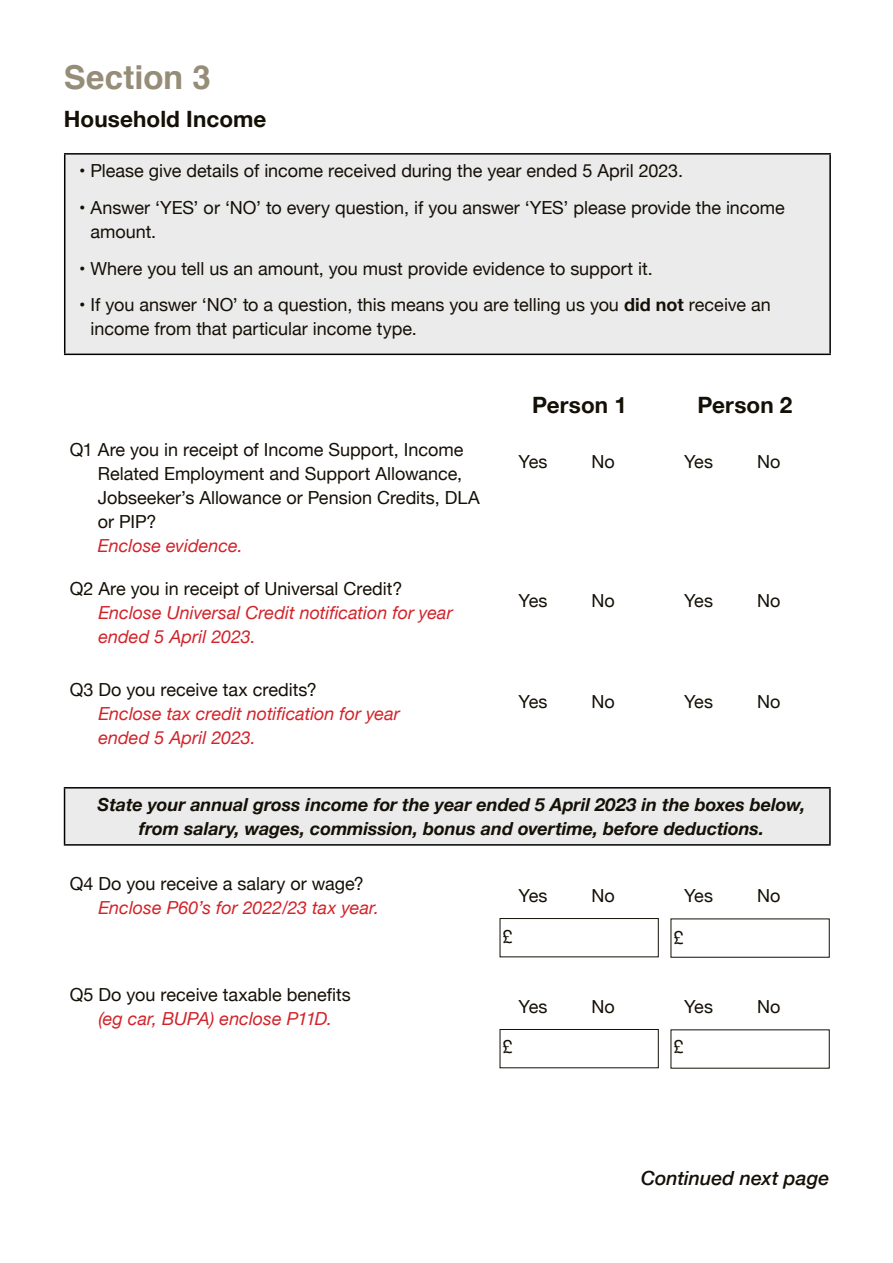
<style>
.page{position:relative;width:893px;height:1263px;background:#fff}
.page>*{position:absolute;margin:0;border:0;box-sizing:border-box;transform-origin:0 0}
.t1{font:700 33px "Helvetica";color:#968d78}
._1_2_Body_Text{font:700 22.5px "Helvetica Neue";color:#141006}
._1_2_Body_Text-2{font:italic 500 19.5px "Helvetica Neue";color:#141006}
._1_2_Body_Text-3{font:18px/24px "Helvetica Neue";color:#141006}
._1_2_Body_Text-4{font:italic 18px/24px "Helvetica Neue";color:#d2232a}
._1_2_Body_Text-5{font:italic 700 18px/24px "Helvetica Neue";color:#141006;text-align:center}
.s1{font-weight:700}
.s2{font-style:italic;color:#d2232a}
.s3{font-style:normal;color:#141006}
</style>
<div class="page">
<div style="left:65px;top:154px;width:765px;height:200px;background:#ebebec"></div>
<hr style="left:64px;top:153px;width:767px;height:2px;background:#000">
<hr style="left:64px;top:155px;width:1px;height:199px;background:#000">
<hr style="left:829px;top:155px;width:2px;height:199px;background:#000">
<hr style="left:64px;top:354px;width:767px;height:1px;background:#000">
<div style="left:65px;top:788px;width:765px;height:57px;background:#ebebec"></div>
<hr style="left:64px;top:787px;width:767px;height:1px;background:#000">
<hr style="left:64px;top:788px;width:1px;height:56px;background:#000">
<hr style="left:829px;top:788px;width:2px;height:56px;background:#000">
<hr style="left:64px;top:844px;width:767px;height:2px;background:#000">
<div style="left:500px;top:918px;width:159px;height:39px;border:1px solid #141006"></div>
<div style="left:500px;top:1029px;width:159px;height:39px;border:1px solid #141006"></div>
<p class="t1" style="left:64px;top:48px;width:149px">Section 3</p>
<p class="_1_2_Body_Text" style="left:64px;top:101px;width:204px">Household Income</p>
<p class="_1_2_Body_Text-3" style="left:79px;top:160px;width:605px">• Please give details of income received during the year ended 5 April 2023.</p>
<p class="_1_2_Body_Text-3" style="left:91px;top:196px;width:696px;text-indent:-11px">• Answer ‘YES’ or ‘NO’ to every question, if you answer ‘YES’ please provide the income amount.</p>
<p class="_1_2_Body_Text-3" style="left:79px;top:257px;width:575px">• Where you tell us an amount, you must provide evidence to support it.</p>
<p class="_1_2_Body_Text-3" style="left:91px;top:294px;width:682px;text-indent:-11px">• If you answer ‘NO’ to a question, this means you are telling us you <span class="s1">did not</span> receive an income from that particular income type.</p>
<p class="_1_2_Body_Text-3" style="left:98px;top:439px;width:383px;text-indent:-28px">Q1 Are you in receipt of Income Support, Income<br>Related Employment and Support Allowance,<br>Jobseeker’s Allowance or Pension Credits, DLA or PIP?<br><span class="s2">Enclose evidence.</span></p>
<p class="_1_2_Body_Text-4" style="left:98px;top:578px;width:356px;text-indent:-29px"><span class="s3">Q2 Are you in receipt of Universal Credit?<br></span>Enclose Universal Credit notification for year ended 5 April 2023.</p>
<p class="_1_2_Body_Text-4" style="left:98px;top:679px;width:303px;text-indent:-29px"><span class="s3">Q3 Do you receive tax credits?<br></span>Enclose tax credit notification for year ended 5 April 2023.</p>
<p class="_1_2_Body_Text" style="left:532px;top:387px;width:96px">Person 1</p>
<p class="_1_2_Body_Text" style="left:697px;top:387px;width:96px">Person 2</p>
<p class="_1_2_Body_Text-3" style="left:519px;top:451px;width:30px">Yes</p>
<p class="_1_2_Body_Text-3" style="left:592px;top:451px;width:25px">No</p>
<p class="_1_2_Body_Text-3" style="left:684px;top:451px;width:30px">Yes</p>
<p class="_1_2_Body_Text-3" style="left:757px;top:451px;width:25px">No</p>
<p class="_1_2_Body_Text-3" style="left:519px;top:590px;width:30px">Yes</p>
<p class="_1_2_Body_Text-3" style="left:592px;top:590px;width:25px">No</p>
<p class="_1_2_Body_Text-3" style="left:684px;top:590px;width:30px">Yes</p>
<p class="_1_2_Body_Text-3" style="left:757px;top:590px;width:25px">No</p>
<p class="_1_2_Body_Text-3" style="left:519px;top:691px;width:30px">Yes</p>
<p class="_1_2_Body_Text-3" style="left:592px;top:691px;width:25px">No</p>
<p class="_1_2_Body_Text-3" style="left:684px;top:691px;width:30px">Yes</p>
<p class="_1_2_Body_Text-3" style="left:757px;top:691px;width:25px">No</p>
<p class="_1_2_Body_Text-5" style="left:98px;top:793px;width:709px">State your annual gross income for the year ended 5 April 2023 in the boxes below, from salary, wages, commission, bonus and overtime, before deductions.</p>
<p class="_1_2_Body_Text-4" style="left:98px;top:873px;width:282px;text-indent:-29px"><span class="s3">Q4 Do you receive a salary or wage?<br></span>Enclose P60’s for 2022/23 tax year.</p>
<p class="_1_2_Body_Text-3" style="left:519px;top:885px;width:30px">Yes</p>
<p class="_1_2_Body_Text-3" style="left:592px;top:885px;width:25px">No</p>
<p class="_1_2_Body_Text-3" style="left:684px;top:885px;width:30px">Yes</p>
<p class="_1_2_Body_Text-3" style="left:757px;top:885px;width:25px">No</p>
<p class="_1_2_Body_Text-3" style="left:70px;top:984px;width:282px;text-align:center">Q5 Do you receive taxable benefits <span class="s2">(eg car, BUPA) enclose P11D.</span></p>
<p class="_1_2_Body_Text-3" style="left:503px;top:926px;width:12px">£</p>
<p class="_1_2_Body_Text-3" style="left:674px;top:926px;width:12px">£</p>
<p class="_1_2_Body_Text-3" style="left:519px;top:996px;width:30px">Yes</p>
<p class="_1_2_Body_Text-3" style="left:592px;top:996px;width:25px">No</p>
<p class="_1_2_Body_Text-3" style="left:684px;top:996px;width:30px">Yes</p>
<p class="_1_2_Body_Text-3" style="left:757px;top:996px;width:25px">No</p>
<p class="_1_2_Body_Text-3" style="left:503px;top:1035px;width:12px">£</p>
<p class="_1_2_Body_Text-3" style="left:674px;top:1036px;width:12px">£</p>
<p class="_1_2_Body_Text-2" style="left:641px;top:1161px;width:190px">Continued next page</p>
</div>
